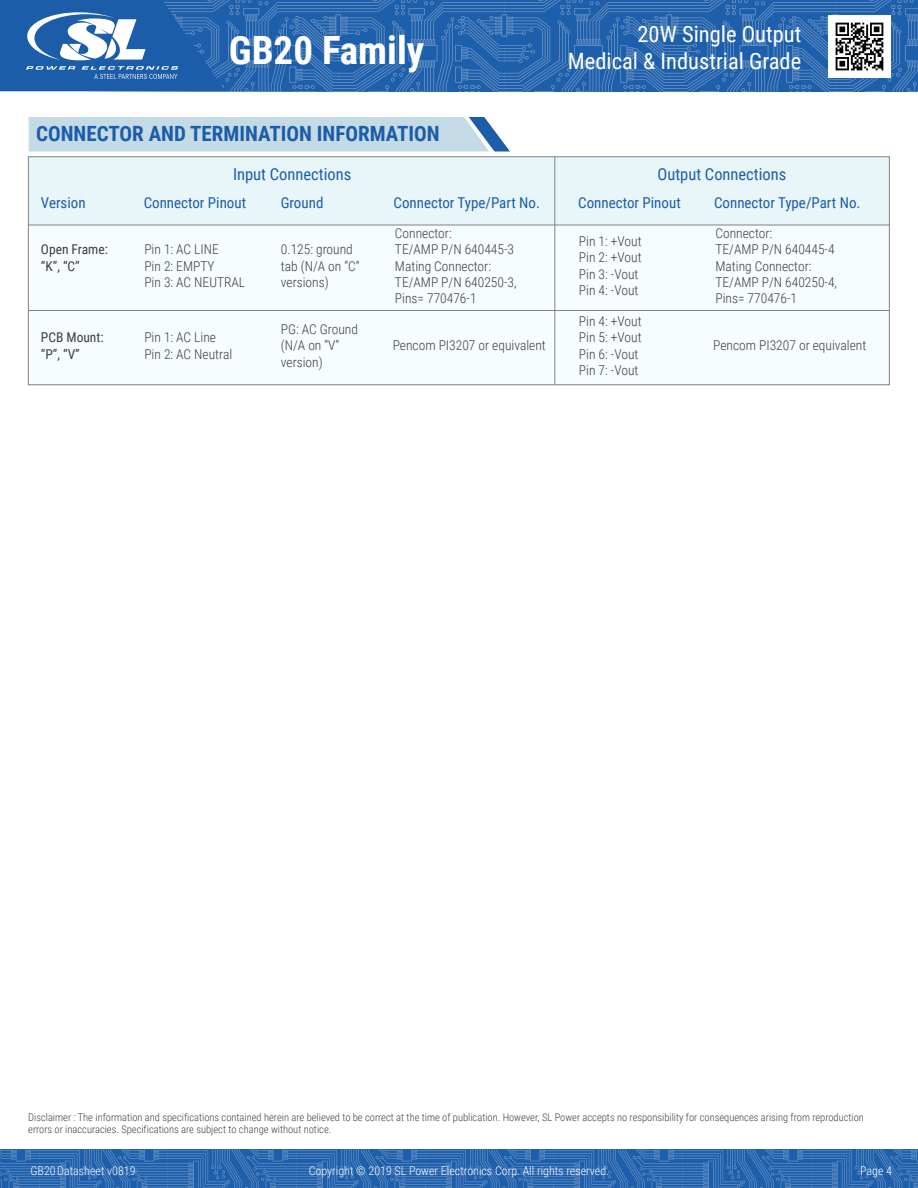
<style>
.page{position:relative;width:918px;height:1188px;background:#fff}
.page>*{position:absolute;margin:0;border:0;box-sizing:border-box;transform-origin:0 0}
.t1{font:700 39px "Roboto Condensed";color:#fff}
.t2{font:22.5px "Roboto Condensed";color:#fff}
.t3{font:700 21px "Roboto Condensed";color:#1b5da9}
.t4{font:16.5px "Roboto Condensed";color:#1b5da9}
.t5{font:15px "Roboto Condensed";color:#1b5da9}
.t6{font:300 13.5px/16.2px "Roboto Condensed";color:#3e3e3f}
.t7{font:13.5px/16.2px "Roboto Condensed";color:#3e3e3f}
.t8{font:300 12px "Roboto Condensed";color:#fff}
.t9{font:300 10.5px/12.6px "Roboto Condensed";color:#413f41}
</style>
<div class="page">
<div style="left:29px;top:225px;width:861px;height:161px;background:#f7fcfe"></div>
<div style="left:29px;top:158px;width:861px;height:67px;background:#e9f6f9"></div>
<div style="left:28px;top:156px;width:862px;height:229px;border:1px solid #808285"></div>
<hr style="left:28px;top:225px;width:861px;height:1px;background:#808285">
<hr style="left:28px;top:310px;width:861px;height:1px;background:#808285">
<hr style="left:554px;top:157px;width:1px;height:228px;background:#808285">
<svg style="left:29px;top:117px;width:481px;height:35px;background:#c1d8e6"></svg>
<svg style="left:0;top:0;width:918px;height:92px;background:#2c69b0"></svg>
<img style="left:828px;top:15px;width:63px;height:63px">
<svg style="left:0;top:0;width:225px;height:91px;background:#3d75b6"></svg>
<img style="left:0;top:1150px;width:918px;height:38px">
<h1 class="t1" style="left:190px;top:23px;width:197px">GB20 Family</h1>
<h1 class="t1" style="left:229px;top:23px;width:197px">GB20 Family</h1>
<h3 class="t3" style="left:36px;top:119px;width:405px">CONNECTOR AND TERMINATION INFORMATION</h3>
<h2 class="t2" style="left:638px;top:18px;width:165px">20W Single Output</h2>
<h2 class="t2" style="left:566px;top:19px;width:165px">20W Single Output</h2>
<h2 class="t2" style="left:568px;top:45px;width:235px">Medical &amp; Industrial Grade</h2>
<p class="t5" style="left:41px;top:193px;width:46px">Version</p>
<p class="t7" style="left:41px;top:241px;width:68px">Open Frame: “K”, “C”</p>
<p class="t7" style="left:41px;top:329px;width:64px">PCB Mount: “P”, “V”</p>
<p class="t4" style="left:233px;top:162px;width:120px">Input Connections</p>
<p class="t4" style="left:657px;top:162px;width:130px">Output Connections</p>
<p class="t5" style="left:144px;top:193px;width:104px">Connector Pinout</p>
<p class="t6" style="left:144px;top:241px;width:102px">Pin 1: AC LINE<br>Pin 2: EMPTY<br>Pin 3: AC NEUTRAL</p>
<p class="t6" style="left:144px;top:329px;width:89px">Pin 1: AC Line<br>Pin 2: AC Neutral</p>
<p class="t5" style="left:281px;top:193px;width:44px">Ground</p>
<p class="t5" style="left:394px;top:193px;width:148px">Connector Type/Part No.</p>
<p class="t6" style="left:395px;top:225px;width:123px">Connector:<br>TE/AMP P/N 640445-3<br>Mating Connector:<br>TE/AMP P/N 640250-3,<br>Pins= 770476-1</p>
<p class="t6" style="left:393px;top:337px;width:155px">Pencom PI3207 or equivalent</p>
<p class="t6" style="left:281px;top:241px;width:80px">0.125: ground tab (N/A on “C” versions)</p>
<p class="t6" style="left:281px;top:321px;width:79px">PG: AC Ground (N/A on “V” version)</p>
<p class="t5" style="left:578px;top:193px;width:104px">Connector Pinout</p>
<p class="t6" style="left:579px;top:233px;width:64px">Pin 1: +Vout<br>Pin 2: +Vout<br>Pin 3: -Vout<br>Pin 4: -Vout</p>
<p class="t6" style="left:579px;top:313px;width:64px">Pin 4: +Vout<br>Pin 5: +Vout<br>Pin 6: -Vout<br>Pin 7: -Vout</p>
<p class="t5" style="left:714px;top:193px;width:148px">Connector Type/Part No.</p>
<p class="t6" style="left:715px;top:225px;width:123px">Connector:<br>TE/AMP P/N 640445-4<br>Mating Connector:<br>TE/AMP P/N 640250-4,<br>Pins= 770476-1</p>
<p class="t6" style="left:713px;top:337px;width:155px">Pencom PI3207 or equivalent</p>
<p class="t9" style="left:28px;top:1110px;width:837px">Disclaimer : The information and specifications contained herein are believed to be correct at the time of publication. However, SL Power accepts no responsibility for consequences arising from reproduction errors or inaccuracies. Specifications are subject to change without notice.</p>
<p class="t8" style="left:31px;top:1163px;width:107px">GB20Datasheet v0819</p>
<p class="t8" style="left:309px;top:1163px;width:302px">Copyright © 2019 SL Power Electronics Corp. All rights reserved.</p>
<p class="t8" style="left:860px;top:1163px;width:33px">Page 4</p>
</div>
